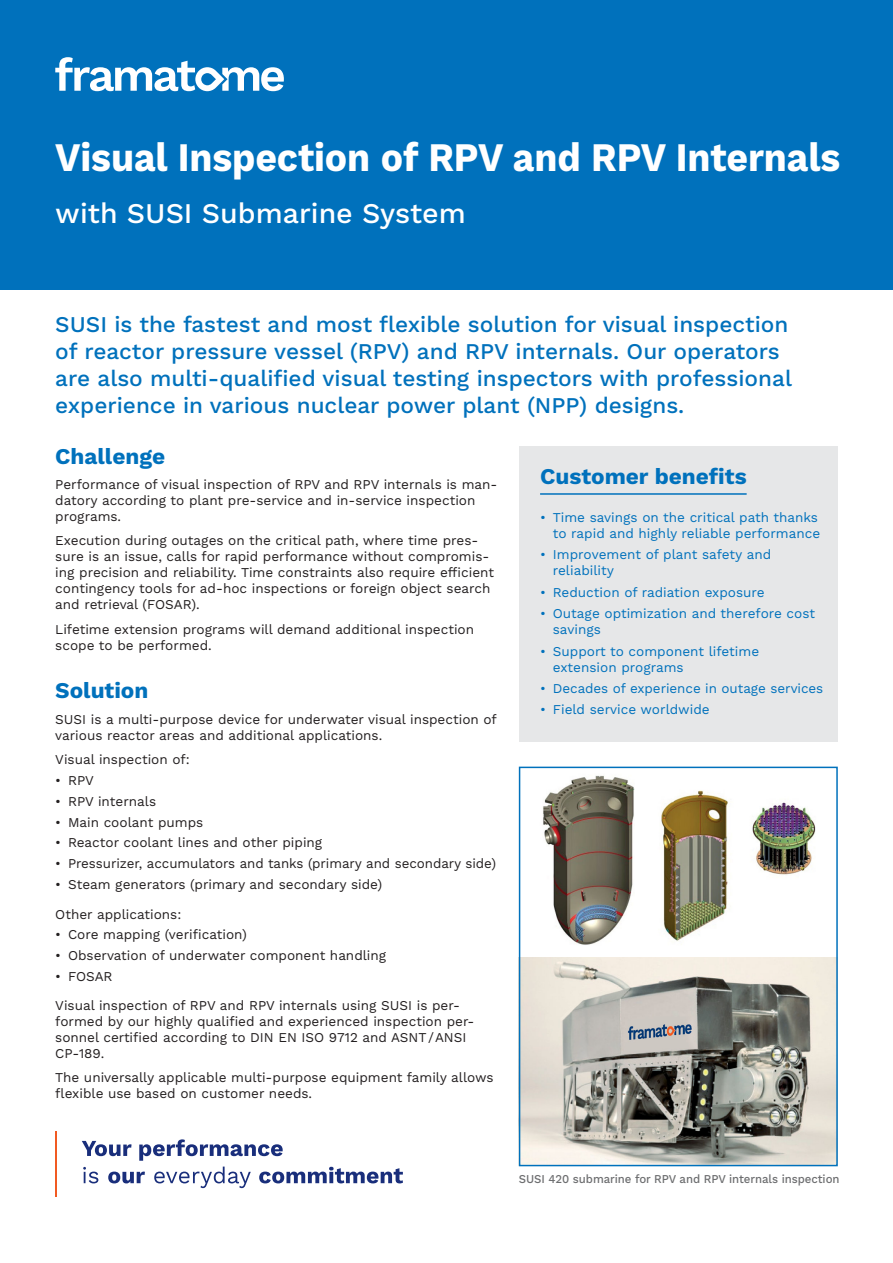
<style>
.page{position:relative;width:893px;height:1263px;background:#fff}
.page>*{position:absolute;margin:0;border:0;box-sizing:border-box;transform-origin:0 0}
.t1{font:700 40.5px "Work Sans";letter-spacing:-.005em;color:#fff;scale:.92 1}
.t2{font:500 28.5px "Work Sans";color:#fff}
.t3{font:500 22.5px/27px "Work Sans";color:#0071bc}
.t4{font:700 22.5px "Work Sans";color:#0071bc}
.t5{font:13.5px/16px "Work Sans";color:#231f20}
.t6{font:13.5px/16px "Work Sans";color:#0071bc}
.t7{font:500 12px "Work Sans";letter-spacing:-.005em;color:#6d6e70;scale:.95 1}
</style>
<div class="page">
<div style="left:0;top:0;width:893px;height:289px;background:#0071bc"></div>
<svg style="left:55px;top:57px;width:229px;height:34px"></svg>
<div style="left:519px;top:446px;width:319px;height:296px;background:#e6e7e8"></div>
<svg style="left:82px;top:1141px;width:50px;height:15px"></svg>
<svg style="left:139px;top:1139px;width:144px;height:22px"></svg>
<svg style="left:83px;top:1167px;width:15px;height:16px"></svg>
<svg style="left:108px;top:1172px;width:37px;height:11px"></svg>
<svg style="left:154px;top:1167px;width:97px;height:21px"></svg>
<svg style="left:259px;top:1167px;width:144px;height:16px"></svg>
<hr style="left:55px;top:1131px;width:2px;height:66px;background:#f15a22">
<hr style="left:540px;top:493px;width:207px;height:2px;background:#0071bc">
<img style="left:522px;top:958px;width:313px;height:205px">
<div style="left:519px;top:767px;width:319px;height:399px;border:2px solid #0071bc"></div>
<img style="left:543px;top:775px;width:273px;height:170px">
<h1 class="t1" style="left:55px;top:142px;width:855px">Visual Inspection of RPV and RPV Internals</h1>
<h2 class="t2" style="left:55px;top:202px;width:412px">with SUSI Submarine System</h2>
<p class="t3" style="left:55px;top:312px;width:738px">SUSI is the fastest and most flexible solution for visual inspection of reactor pressure vessel (RPV) and RPV internals. Our operators are also multi-qualified visual testing inspectors with professional experience in various nuclear power plant (NPP) designs.</p>
<h3 class="t4" style="left:55px;top:447px;width:111px">Challenge</h3>
<p class="t5" style="left:55px;top:477px;width:444px">Performance of visual inspection of RPV and RPV internals is man&shy;datory according to plant pre-service and in-service inspection programs.</p>
<p class="t5" style="left:55px;top:534px;width:440px">Execution during outages on the critical path, where time pres&shy;sure is an issue, calls for rapid performance without compromis&shy;ing precision and reliability. Time constraints also require efficient contingency tools for ad-hoc inspections or foreign object search and retrieval (FOSAR).</p>
<p class="t5" style="left:55px;top:622px;width:420px">Lifetime extension programs will demand additional inspection scope to be performed.</p>
<h3 class="t4" style="left:55px;top:682px;width:95px">Solution</h3>
<p class="t5" style="left:55px;top:712px;width:443px;line-height:16.5px">SUSI is a multi-purpose device for underwater visual inspection of various reactor areas and additional applications.</p>
<p class="t5" style="left:55px;top:753px;width:136px">Visual inspection of:</p>
<p class="t5" style="left:55px;top:774px;width:40px">• RPV</p>
<p class="t5" style="left:55px;top:794px;width:102px">• RPV internals</p>
<p class="t5" style="left:55px;top:815px;width:150px">• Main coolant pumps</p>
<p class="t5" style="left:55px;top:836px;width:269px">• Reactor coolant lines and other piping</p>
<p class="t5" style="left:55px;top:857px;width:442px">• Pressurizer, accumulators and tanks (primary and secondary side)</p>
<p class="t5" style="left:55px;top:877px;width:328px">• Steam generators (primary and secondary side)</p>
<p class="t5" style="left:55px;top:907px;width:128px">Other applications:</p>
<p class="t5" style="left:55px;top:928px;width:193px">• Core mapping (verification)</p>
<p class="t5" style="left:55px;top:949px;width:332px">• Observation of underwater component handling</p>
<p class="t5" style="left:55px;top:963px;width:406px;line-height:29px">• FOSAR<br>Visual inspection of RPV and RPV internals using SUSI is per-</p>
<p class="t5" style="left:55px;top:1014px;width:421px">formed by our highly qualified and experienced inspection per&shy;sonnel certified according to DIN EN ISO 9712 and ASNT / ANSI<br>CP-189.</p>
<p class="t5" style="left:55px;top:1071px;width:440px">The universally applicable multi-purpose equipment family allows flexible use based on customer needs.</p>
<h3 class="t4" style="left:540px;top:468px;width:208px">Customer benefits</h3>
<p class="t6" style="left:540px;top:511px;width:282px;text-align:right">• Time savings on the critical path thanks to rapid and highly reliable performance</p>
<p class="t6" style="left:553px;top:548px;width:220px;text-indent:-13px">• Improvement of plant safety and reliability</p>
<p class="t6" style="left:540px;top:585px;width:226px">• Reduction of radiation exposure</p>
<p class="t6" style="left:553px;top:607px;width:264px;text-indent:-13px">• Outage optimization and therefore cost savings</p>
<p class="t6" style="left:553px;top:644px;width:208px;text-indent:-13px">• Support to component lifetime extension programs</p>
<p class="t6" style="left:540px;top:682px;width:285px">• Decades of experience in outage services</p>
<p class="t6" style="left:540px;top:703px;width:171px">• Field service worldwide</p>
<p class="t7" style="left:519px;top:1174px;width:339px">SUSI 420 submarine for RPV and RPV internals inspection</p>
</div>
